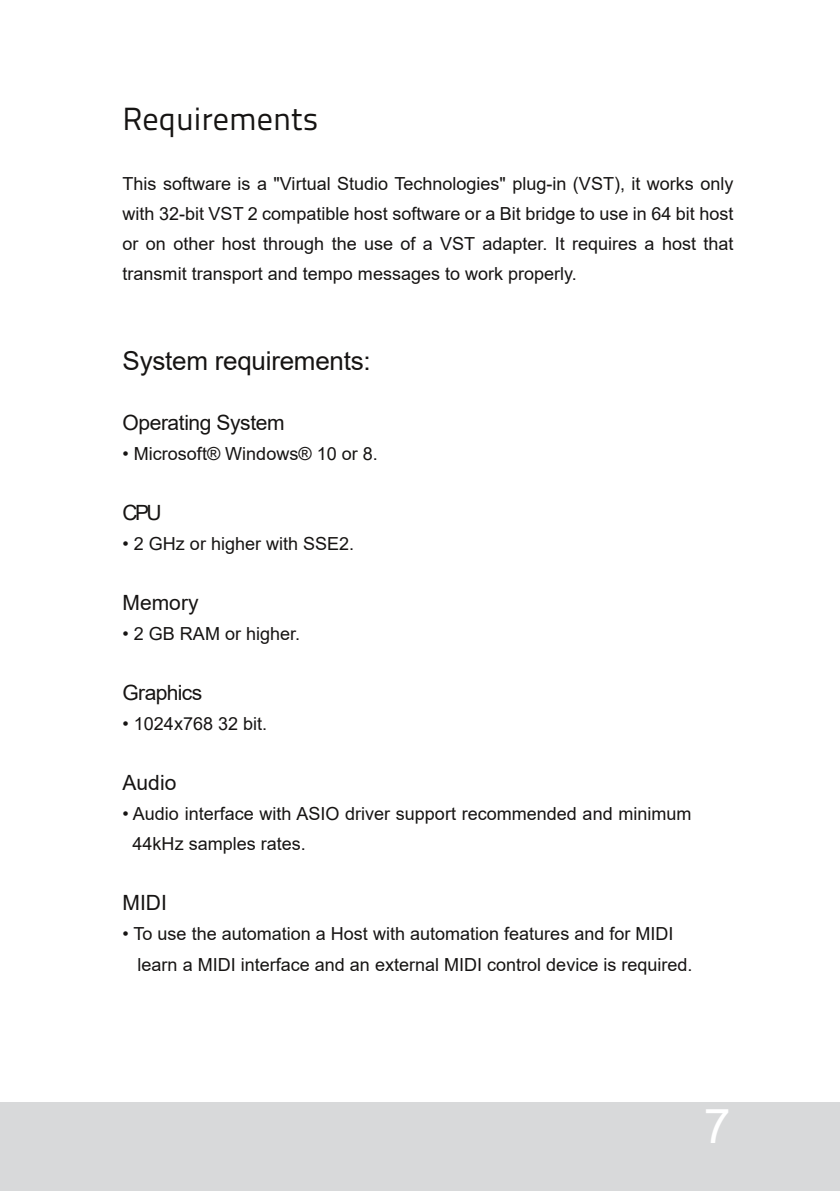
<style>
.page{position:relative;width:840px;height:1191px;background:#fff}
.page>*{position:absolute;margin:0;border:0;box-sizing:border-box;transform-origin:0 0}
.t1{font:48px "Arial";color:#fff}
.t2{font:32px "Titillium Text 25 L 400 wt";color:#161413}
.t3{font:26px "Arial";letter-spacing:-.01em;color:#161413}
.t4{font:21px "Arial";letter-spacing:-.02em;color:#161413}
.t5{font:18px/30px "Arial";color:#161413}
</style>
<div class="page">
<div style="left:0;top:1102px;width:839px;height:89px;background:#d8d9da"></div>
<h2 class="t2" style="left:122px;top:106px;width:197px">Requirements</h2>
<p class="t5" style="left:122px;top:170px;width:612px;text-align:justify">This software is a "Virtual Studio Technologies" plug-in (VST), it works only with 32-bit VST 2 compatible host software or a Bit bridge to use in 64 bit host or on other host through the use of a VST adapter. It requires a host that transmit transport and tempo messages to work properly.</p>
<h3 class="t3" style="left:122px;top:351px;width:249px">System requirements:</h3>
<p class="t4" style="left:122px;top:415px;width:163px">Operating System</p>
<p class="t5" style="left:122px;top:440px;width:256px">• Microsoft® Windows® 10 or 8.</p>
<p class="t4" style="left:122px;top:505px;width:40px">CPU</p>
<p class="t5" style="left:122px;top:530px;width:233px">• 2 GHz or higher with SSE2.</p>
<p class="t4" style="left:122px;top:595px;width:77px">Memory</p>
<p class="t5" style="left:122px;top:620px;width:179px">• 2 GB RAM or higher.</p>
<p class="t4" style="left:122px;top:685px;width:81px">Graphics</p>
<p class="t5" style="left:122px;top:710px;width:146px">• 1024x768 32 bit.</p>
<p class="t4" style="left:122px;top:775px;width:55px">Audio</p>
<p class="t5" style="left:132px;top:800px;width:560px;text-indent:-10px">• Audio interface with ASIO driver support recommended and minimum<br>44kHz samples rates.</p>
<p class="t4" style="left:122px;top:895px;width:46px">MIDI</p>
<p class="t5" style="left:137px;top:920px;width:556px;text-indent:-15px">• To use the automation a Host with automation features and for MIDI learn a MIDI interface and an external MIDI control device is required.</p>
<h1 class="t1" style="left:703px;top:1108px;width:28px">7</h1>
</div>
